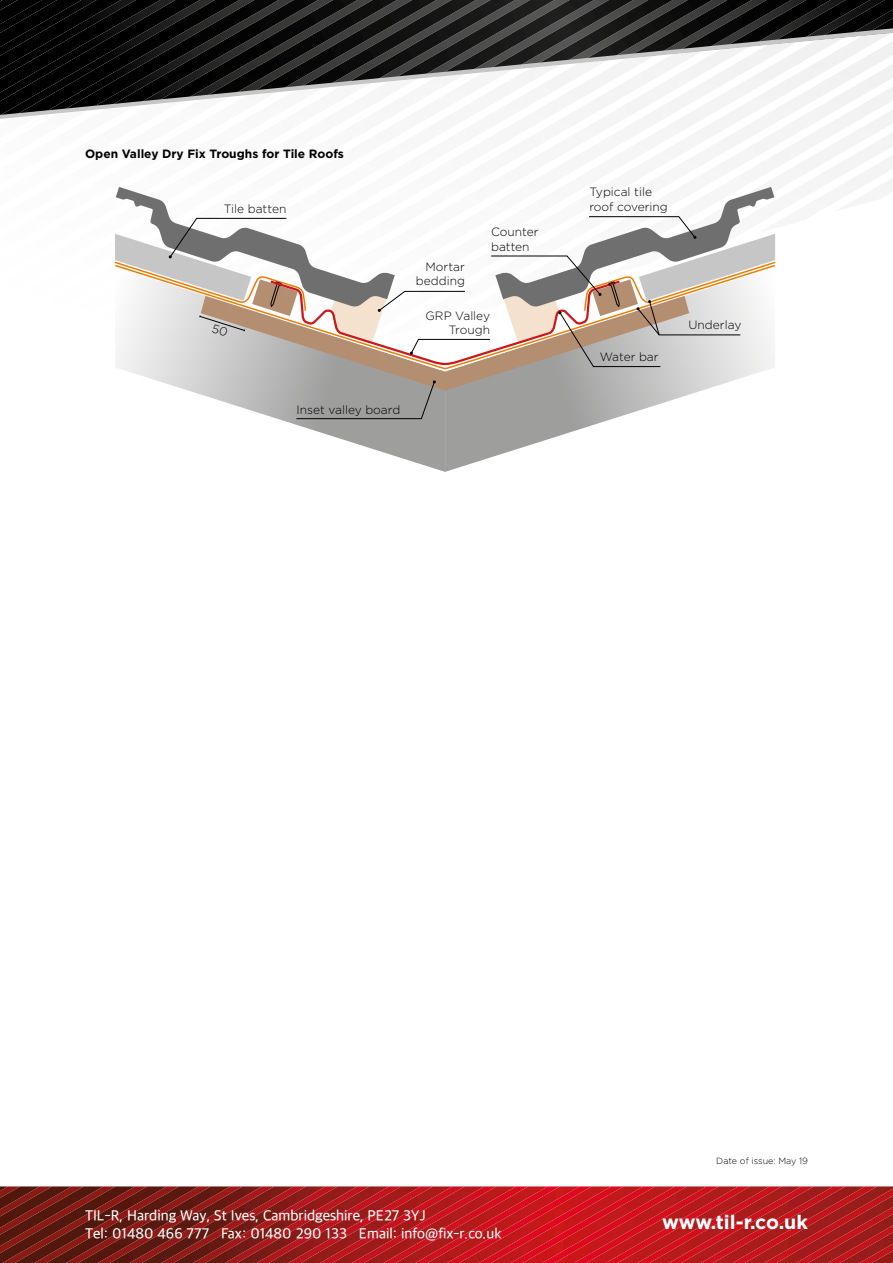
<style>
.page{position:relative;width:893px;height:1263px;background:#fff}
.page>*{position:absolute;margin:0;border:0;box-sizing:border-box;transform-origin:0 0}
.t1{font:700 19.5px "Gotham";letter-spacing:-.005em;color:#fff}
.t2{font:500 15px/18px "Apple SD Gothic Neo";color:#fff}
.t3{font:300 12px/14.4px "Gotham";color:#000;text-align:right}
.t4{font:700 12px "Gotham";color:#000}
.t5{font:300 9px "Gotham";color:#000}
</style>
<div class="page">
<img style="left:0;top:1186px;width:893px;height:77px">
<img style="left:734px;top:0;width:35px;height:27px">
<img style="left:695px;top:0;width:39px;height:27px">
<img style="left:769px;top:0;width:47px;height:27px">
<img style="left:655px;top:0;width:40px;height:27px">
<img style="left:816px;top:0;width:77px;height:27px">
<img style="left:616px;top:0;width:39px;height:27px">
<img style="left:863px;top:10px;width:30px;height:17px">
<img style="left:576px;top:0;width:40px;height:27px">
<img style="left:537px;top:0;width:39px;height:27px">
<img style="left:498px;top:0;width:39px;height:27px">
<img style="left:458px;top:0;width:40px;height:27px">
<img style="left:419px;top:0;width:39px;height:27px">
<img style="left:380px;top:0;width:39px;height:27px">
<img style="left:340px;top:0;width:40px;height:27px">
<svg style="left:649px;top:120px;width:244px;height:75px"></svg>
<img style="left:301px;top:0;width:39px;height:27px">
<img style="left:261px;top:0;width:40px;height:27px">
<img style="left:222px;top:0;width:39px;height:27px">
<img style="left:182px;top:0;width:40px;height:27px">
<img style="left:143px;top:0;width:39px;height:27px">
<img style="left:104px;top:0;width:39px;height:27px">
<img style="left:64px;top:0;width:40px;height:27px">
<img style="left:0;top:0;width:64px;height:27px">
<img style="left:0;top:0;width:25px;height:9px">
<svg style="left:0;top:27px;width:893px;height:93px"></svg>
<svg style="left:278px;top:419px;width:167px;height:53px"></svg>
<svg style="left:445px;top:419px;width:167px;height:53px"></svg>
<svg style="left:114px;top:187px;width:663px;height:232px"></svg>
<p class="t4" style="left:85px;top:146px;width:260px">Open Valley Dry Fix Troughs for Tile Roofs</p>
<p class="t3" style="left:589px;top:185px;width:64px">Typical tile</p>
<p class="t3" style="left:224px;top:201px;width:64px">Tile batten</p>
<p class="t3" style="left:589px;top:199px;width:80px">roof covering</p>
<p class="t3" style="left:491px;top:225px;width:49px;text-align:left">Counter batten</p>
<p class="t3" style="left:416px;top:259px;width:51px">Mortar bedding</p>
<p class="t3" style="left:426px;top:308px;width:66px">GRP Valley<br>Trough</p>
<p class="t3" style="left:296px;top:402px;width:105px">Inset valley board</p>
<p class="t3" style="left:600px;top:349px;width:60px">Water bar</p>
<p class="t3" style="left:688px;top:318px;width:54px">Underlay</p>
<p class="t5" style="left:716px;top:1156px;width:93px">Date of issue: May 19</p>
<p class="t2" style="left:85px;top:1208px;width:418px">TIL-R, Harding Way, St Ives, Cambridgeshire, PE27 3YJ<br>Tel: 01480 466 777 Fax: 01480 290 133 Email: info@fix-r.co.uk</p>
<h1 class="t1" style="left:662px;top:1211px;width:147px">www.til-r.co.uk</h1>
</div>
